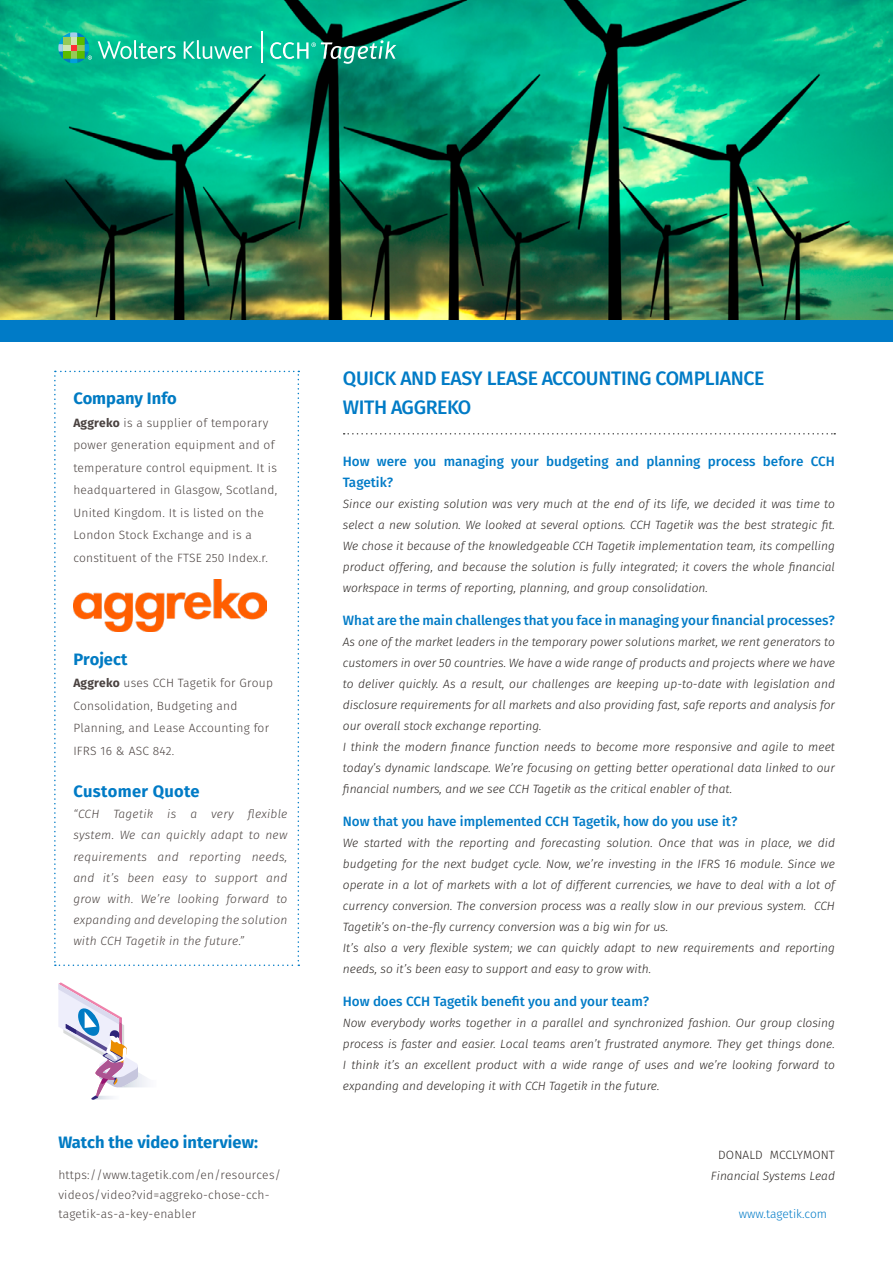
<style>
.page{position:relative;width:893px;height:1263px;background:#fff}
.page>*{position:absolute;margin:0;border:0;box-sizing:border-box;transform-origin:0 0}
.t1{font:500 19.5px/28.5px "Fira Sans";letter-spacing:-.02em;color:#007bc6}
.t2{font:700 16.5px "Fira Sans";color:#007bc3}
.t3{font:700 16.5px "Fira Sans";letter-spacing:.02em;color:#007bc6}
.t4{font:500 13.5px/21px "Fira Sans";color:#007bc7}
.t5{font:italic 300 12px/21px "Fira Sans";color:#2a2522;text-align:justify}
.t6{font:300 12px/22.5px "Fira Sans";letter-spacing:.02em;color:#4a4240}
.t7{font:italic 300 12px/21px "Fira Sans";letter-spacing:.02em;color:#4a4240;text-align:justify}
.t8{font:300 12px "Fira Sans";letter-spacing:.01em;color:#2a2522}
.t9{font:300 12px "Fira Sans";color:#007bc7}
.s1{font-weight:700}
</style>
<div class="page">
<svg style="left:344px;top:433px;width:491px;height:1px"></svg>
<svg style="left:54px;top:371px;width:245px;height:595px"></svg>
<img style="left:0;top:0;width:893px;height:319px">
<div style="left:0;top:320px;width:893px;height:21px;background:#007bc7"></div>
<hr style="left:261px;top:31px;width:2px;height:32px;background:#fff">
<svg style="left:270px;top:40px;width:126px;height:24px;background:#36a890"></svg>
<svg style="left:98px;top:40px;width:78px;height:19px"></svg>
<svg style="left:184px;top:40px;width:68px;height:19px"></svg>
<svg style="left:58px;top:32px;width:34px;height:31px"></svg>
<img style="left:73px;top:579px;width:193px;height:52px">
<svg style="left:58px;top:982px;width:89px;height:118px"></svg>
<h2 class="t2" style="left:73px;top:387px;width:105px">Company Info</h2>
<p class="t6" style="left:73px;top:411px;width:205px"><span class="s1">Aggreko</span> is a supplier of temporary power generation equipment and of temperature control equipment. It is headquartered in Glasgow, Scotland, United Kingdom. It is listed on the London Stock Exchange and is a constituent of the FTSE 250 Index.r.</p>
<h2 class="t2" style="left:73px;top:647px;width:56px">Project</h2>
<p class="t6" style="left:73px;top:672px;width:201px"><span class="s1">Aggreko</span> uses CCH Tagetik for Group<br>Consolidation, Budgeting and<br>Planning, and Lease Accounting for<br>IFRS 16 &amp; ASC 842.</p>
<h2 class="t3" style="left:73px;top:780px;width:128px">Customer Quote</h2>
<p class="t7" style="left:73px;top:804px;width:216px">“CCH Tagetik is a very flexible system. We can quickly adapt to new requirements and reporting needs, and it’s been easy to support and grow with. We’re looking forward to expanding and developing the solution with CCH Tagetik in the future.”</p>
<h2 class="t2" style="left:58px;top:1131px;width:201px">Watch the video interview:</h2>
<p class="t6" style="left:58px;top:1165px;width:224px;line-height:19.5px">https://www.tagetik.com/en/resources/ videos/video?vid=aggreko-chose-cch&shy;tagetik-as-a-key-enabler</p>
<h1 class="t1" style="left:343px;top:364px;width:423px">QUICK AND EASY LEASE ACCOUNTING COMPLIANCE<br>WITH AGGREKO</h1>
<p class="t4" style="left:343px;top:451px;width:494px">How were you managing your budgeting and planning process before CCH<br>Tagetik?</p>
<p class="t5" style="left:343px;top:493px;width:494px">Since our existing solution was very much at the end of its life, we decided it was time to select a new solution. We looked at several options. CCH Tagetik was the best strategic fit.<br>We chose it because of the knowledgeable CCH Tagetik implementation team, its compelling product offering, and because the solution is fully integrated; it covers the whole financial workspace in terms of reporting, planning, and group consolidation.</p>
<p class="t4" style="left:343px;top:610px;width:494px">What are the main challenges that you face in managing your financial processes?</p>
<p class="t5" style="left:343px;top:631px;width:494px;text-align:left">As one of the market leaders in the temporary power solutions market, we rent generators to customers in over 50 countries. We have a wide range of products and projects where we have to deliver quickly. As a result, our challenges are keeping up-to-date with legislation and disclosure requirements for all markets and also providing fast, safe reports and analysis for our overall stock exchange reporting.<br>I think the modern finance function needs to become more responsive and agile to meet today’s dynamic landscape. We’re focusing on getting better operational data linked to our financial numbers, and we see CCH Tagetik as the critical enabler of that.</p>
<p class="t4" style="left:343px;top:811px;width:396px">Now that you have implemented CCH Tagetik, how do you use it?</p>
<p class="t5" style="left:343px;top:832px;width:494px;text-align:left">We started with the reporting and forecasting solution. Once that was in place, we did budgeting for the next budget cycle. Now, we’re investing in the IFRS 16 module. Since we operate in a lot of markets with a lot of different currencies, we have to deal with a lot of currency conversion. The conversion process was a really slow in our previous system. CCH Tagetik’s on-the-fly currency conversion was a big win for us.<br>It’s also a very flexible system; we can quickly adapt to new requirements and reporting needs, so it’s been easy to support and easy to grow with.</p>
<p class="t4" style="left:343px;top:991px;width:308px">How does CCH Tagetik benefit you and your team?</p>
<p class="t5" style="left:343px;top:1012px;width:494px">Now everybody works together in a parallel and synchronized fashion. Our group closing process is faster and easier. Local teams aren’t frustrated anymore. They get things done.<br>I think it’s an excellent product with a wide range of uses and we’re looking forward to expanding and developing it with CCH Tagetik in the future.</p>
<p class="t8" style="left:718px;top:1146px;width:118px">DONALD MCCLYMONT</p>
<p class="t5" style="left:711px;top:1165px;width:126px">Financial Systems Lead</p>
<p class="t9" style="left:739px;top:1205px;width:90px">www.tagetik.com</p>
</div>
